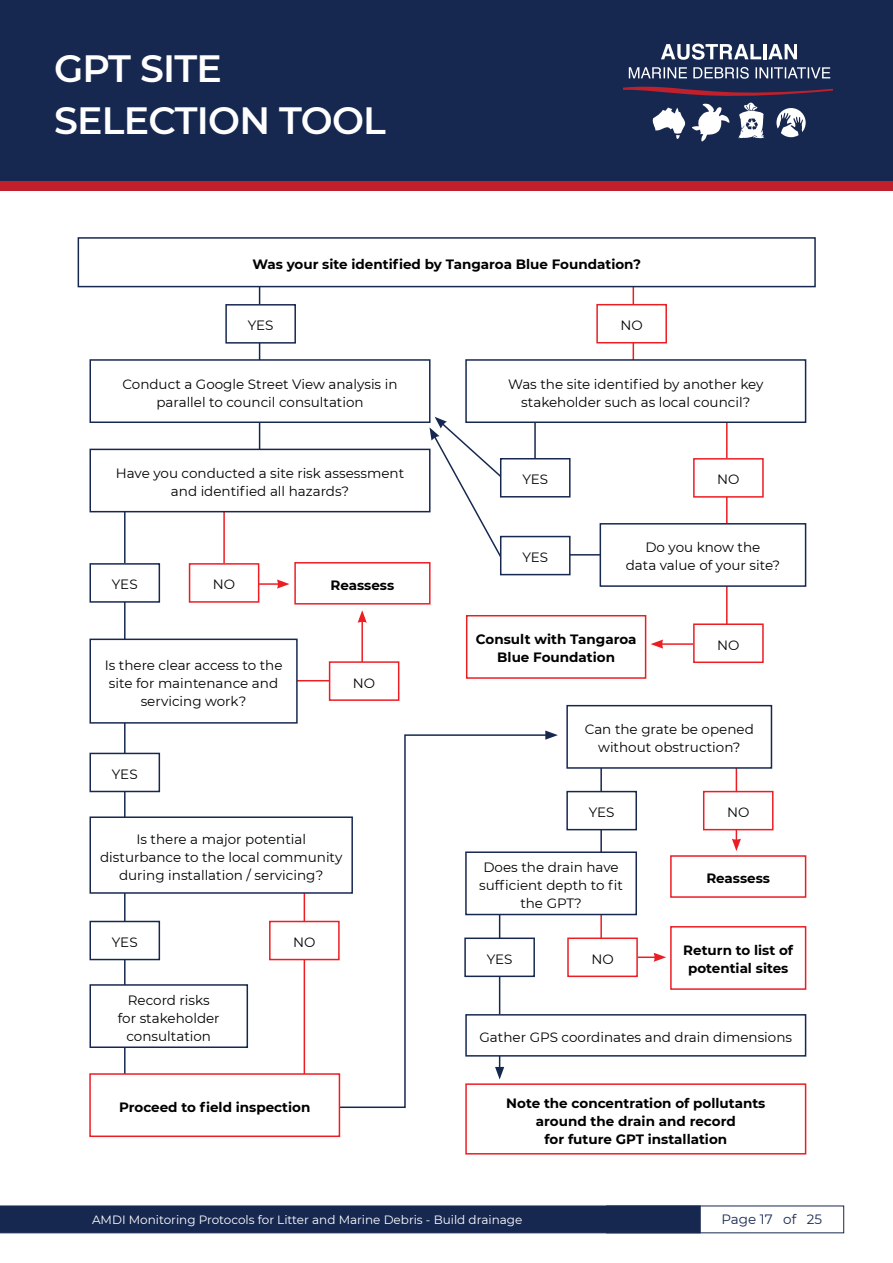
<style>
.page{position:relative;width:893px;height:1263px;background:#fff}
.page>*{position:absolute;margin:0;border:0;box-sizing:border-box;transform-origin:0 0}
.t1{font:600 37.95px/51.8px "Montserrat";letter-spacing:-.02em;color:#fff}
.t2{font:13.5px/18px "Montserrat";color:#000;text-align:center}
.t3{font:700 13.5px/18px "Montserrat";color:#000;text-align:center}
.t4{font:13.5px "Montserrat";color:#172850}
.t5{font:12px "Montserrat";color:#fff}
</style>
<div class="page">
<div style="left:0;top:1205px;width:701px;height:28px;background:#172850"></div>
<div style="left:606px;top:1205px;width:238px;height:28px;border:1px solid #172850"></div>
<hr style="left:534px;top:393px;width:2px;height:85px;background:#172850">
<svg style="left:322px;top:734px;width:227px;height:375px"></svg>
<svg style="left:545px;top:730px;width:13px;height:10px"></svg>
<hr style="left:598px;top:956px;width:58px;height:2px;background:#ed1d24">
<svg style="left:654px;top:953px;width:12px;height:9px"></svg>
<hr style="left:661px;top:643px;width:58px;height:2px;background:#ed1d24">
<svg style="left:651px;top:639px;width:12px;height:10px"></svg>
<hr style="left:726px;top:393px;width:2px;height:250px;background:#ed1d23">
<hr style="left:501px;top:554px;width:154px;height:2px;background:#172850">
<hr style="left:201px;top:583px;width:78px;height:2px;background:#ed1d24">
<svg style="left:277px;top:579px;width:13px;height:10px"></svg>
<hr style="left:248px;top:680px;width:144px;height:1px;background:#ed1d24">
<svg style="left:429px;top:417px;width:79px;height:146px"></svg>
<hr style="left:259px;top:278px;width:1px;height:222px;background:#172850">
<hr style="left:124px;top:483px;width:2px;height:190px;background:#172850">
<hr style="left:124px;top:710px;width:2px;height:370px;background:#172850">
<hr style="left:223px;top:483px;width:2px;height:102px;background:#ed1d23">
<hr style="left:361px;top:621px;width:2px;height:61px;background:#ed1d24">
<svg style="left:358px;top:610px;width:9px;height:13px"></svg>
<hr style="left:304px;top:878px;width:1px;height:210px;background:#ed1d23">
<hr style="left:499px;top:898px;width:1px;height:171px;background:#172850">
<svg style="left:495px;top:1067px;width:9px;height:12px"></svg>
<hr style="left:600px;top:756px;width:2px;height:125px;background:#172850">
<hr style="left:600px;top:898px;width:2px;height:59px;background:#ed1d23">
<hr style="left:736px;top:756px;width:1px;height:85px;background:#ed1d24">
<svg style="left:732px;top:839px;width:9px;height:12px"></svg>
<hr style="left:633px;top:278px;width:1px;height:138px;background:#ed1d23">
<div style="left:0;top:11px;width:893px;height:180px;background:#c0202c"></div>
<div style="left:0;top:0;width:893px;height:180px;background:#172850"></div>
<div style="left:0;top:0;width:893px;height:181px;border:1px solid #172850"></div>
<svg style="left:623px;top:44px;width:210px;height:97px"></svg>
<div style="left:78px;top:238px;width:737px;height:49px;background:#fff"></div>
<div style="left:78px;top:237px;width:738px;height:50px;border:2px solid #172850"></div>
<div style="left:90px;top:360px;width:340px;height:62px;background:#fff"></div>
<div style="left:89px;top:359px;width:341px;height:64px;border:2px solid #172850"></div>
<div style="left:90px;top:449px;width:340px;height:63px;background:#fff"></div>
<div style="left:89px;top:449px;width:341px;height:63px;border:2px solid #172850"></div>
<div style="left:90px;top:639px;width:207px;height:84px;background:#fff"></div>
<div style="left:89px;top:639px;width:209px;height:85px;border:2px solid #172850"></div>
<div style="left:90px;top:817px;width:262px;height:76px;background:#fff"></div>
<div style="left:89px;top:816px;width:264px;height:78px;border:2px solid #172850"></div>
<div style="left:90px;top:985px;width:157px;height:62px;background:#fff"></div>
<div style="left:89px;top:984px;width:159px;height:64px;border:2px solid #172850"></div>
<div style="left:90px;top:1074px;width:249px;height:62px;background:#fff"></div>
<div style="left:89px;top:1073px;width:251px;height:64px;border:2px solid #ed1d24"></div>
<div style="left:466px;top:1084px;width:340px;height:70px;background:#fff"></div>
<div style="left:465px;top:1083px;width:341px;height:71px;border:2px solid #ed1d24"></div>
<div style="left:670px;top:926px;width:136px;height:64px;border:2px solid #ed1d24"></div>
<div style="left:670px;top:855px;width:136px;height:43px;border:2px solid #ed1d24"></div>
<div style="left:294px;top:562px;width:136px;height:42px;border:2px solid #ed1d24"></div>
<div style="left:466px;top:852px;width:170px;height:62px;background:#fff"></div>
<div style="left:465px;top:851px;width:172px;height:64px;border:2px solid #172850"></div>
<div style="left:466px;top:1015px;width:340px;height:41px;background:#fff"></div>
<div style="left:465px;top:1014px;width:341px;height:42px;border:2px solid #172850"></div>
<div style="left:566px;top:705px;width:206px;height:64px;border:2px solid #172850"></div>
<div style="left:90px;top:564px;width:69px;height:38px;background:#fff"></div>
<div style="left:89px;top:563px;width:71px;height:40px;border:2px solid #172850"></div>
<div style="left:226px;top:305px;width:69px;height:38px;background:#fff"></div>
<div style="left:225px;top:304px;width:71px;height:40px;border:2px solid #172850"></div>
<div style="left:90px;top:753px;width:69px;height:38px;background:#fff"></div>
<div style="left:89px;top:753px;width:71px;height:39px;border:2px solid #172850"></div>
<div style="left:90px;top:921px;width:69px;height:38px;background:#fff"></div>
<div style="left:89px;top:921px;width:71px;height:39px;border:2px solid #172850"></div>
<div style="left:465px;top:938px;width:69px;height:38px;background:#fff"></div>
<div style="left:464px;top:937px;width:71px;height:40px;border:2px solid #172850"></div>
<div style="left:567px;top:791px;width:69px;height:39px;background:#fff"></div>
<div style="left:566px;top:791px;width:71px;height:39px;border:2px solid #172850"></div>
<div style="left:190px;top:564px;width:69px;height:38px;background:#fff"></div>
<div style="left:189px;top:563px;width:70px;height:40px;border:2px solid #ed1d23"></div>
<div style="left:330px;top:662px;width:69px;height:38px;background:#fff"></div>
<div style="left:329px;top:661px;width:70px;height:40px;border:2px solid #ed1d23"></div>
<div style="left:501px;top:536px;width:69px;height:39px;background:#fff"></div>
<div style="left:500px;top:536px;width:71px;height:39px;border:2px solid #172850"></div>
<div style="left:501px;top:459px;width:69px;height:38px;background:#fff"></div>
<div style="left:500px;top:458px;width:71px;height:39px;border:2px solid #172850"></div>
<div style="left:694px;top:459px;width:69px;height:38px;background:#fff"></div>
<div style="left:693px;top:458px;width:71px;height:40px;border:2px solid #ed1d23"></div>
<div style="left:694px;top:624px;width:69px;height:38px;background:#fff"></div>
<div style="left:693px;top:623px;width:71px;height:40px;border:2px solid #ed1d23"></div>
<div style="left:270px;top:921px;width:69px;height:38px;background:#fff"></div>
<div style="left:269px;top:921px;width:71px;height:39px;border:2px solid #ed1d23"></div>
<div style="left:568px;top:938px;width:69px;height:38px;background:#fff"></div>
<div style="left:567px;top:937px;width:71px;height:40px;border:2px solid #ed1d23"></div>
<div style="left:704px;top:791px;width:69px;height:39px;background:#fff"></div>
<div style="left:703px;top:791px;width:70px;height:39px;border:2px solid #ed1d23"></div>
<div style="left:597px;top:305px;width:69px;height:38px;background:#fff"></div>
<div style="left:596px;top:304px;width:71px;height:39px;border:2px solid #ed1d23"></div>
<div style="left:600px;top:524px;width:206px;height:62px;background:#fff"></div>
<div style="left:600px;top:523px;width:206px;height:64px;border:2px solid #172850"></div>
<div style="left:466px;top:615px;width:180px;height:64px;border:2px solid #ed1d24"></div>
<div style="left:466px;top:360px;width:340px;height:62px;background:#fff"></div>
<div style="left:465px;top:359px;width:341px;height:64px;border:2px solid #172850"></div>
<h1 class="t1" style="left:54px;top:41px;width:333px">GPT SITE<br>SELECTION TOOL</h1>
<p class="t3" style="left:252px;top:254px;width:390px">Was your site identified by Tangaroa Blue Foundation?</p>
<p class="t2" style="left:248px;top:316px;width:27px">YES</p>
<p class="t2" style="left:122px;top:374px;width:277px">Conduct a Google Street View analysis in parallel to council consultation</p>
<p class="t2" style="left:116px;top:464px;width:290px">Have you conducted a site risk assessment and identified all hazards?</p>
<p class="t2" style="left:112px;top:575px;width:27px">YES</p>
<p class="t2" style="left:213px;top:575px;width:24px">NO</p>
<p class="t2" style="left:105px;top:655px;width:179px">Is there clear access to the site for maintenance and servicing work?</p>
<p class="t2" style="left:112px;top:765px;width:27px">YES</p>
<p class="t3" style="left:331px;top:575px;width:65px">Reassess</p>
<p class="t2" style="left:353px;top:673px;width:24px">NO</p>
<p class="t2" style="left:100px;top:829px;width:244px">Is there a major potential disturbance to the local community during installation / servicing?</p>
<p class="t2" style="left:112px;top:933px;width:27px">YES</p>
<p class="t2" style="left:118px;top:990px;width:103px">Record risks for stakeholder consultation</p>
<p class="t2" style="left:293px;top:933px;width:24px">NO</p>
<p class="t2" style="left:620px;top:316px;width:24px">NO</p>
<p class="t2" style="left:508px;top:374px;width:257px">Was the site identified by another key stakeholder such as local council?</p>
<p class="t2" style="left:522px;top:470px;width:27px">YES</p>
<p class="t2" style="left:717px;top:470px;width:24px">NO</p>
<p class="t2" style="left:522px;top:548px;width:27px">YES</p>
<p class="t2" style="left:626px;top:538px;width:156px">Do you know the<br>data value of your site?</p>
<p class="t3" style="left:476px;top:630px;width:162px">Consult with Tangaroa<br>Blue Foundation</p>
<p class="t2" style="left:717px;top:635px;width:24px">NO</p>
<p class="t2" style="left:585px;top:720px;width:171px">Can the grate be opened without obstruction?</p>
<p class="t2" style="left:589px;top:803px;width:27px">YES</p>
<p class="t2" style="left:479px;top:858px;width:145px">Does the drain have sufficient depth to fit the GPT?</p>
<p class="t2" style="left:487px;top:949px;width:27px">YES</p>
<p class="t2" style="left:591px;top:949px;width:24px">NO</p>
<p class="t2" style="left:727px;top:803px;width:24px">NO</p>
<p class="t3" style="left:706px;top:868px;width:65px">Reassess</p>
<p class="t3" style="left:683px;top:941px;width:111px">Return to list of potential sites</p>
<p class="t2" style="left:479px;top:1027px;width:314px">Gather GPS coordinates and drain dimensions</p>
<p class="t3" style="left:119px;top:1097px;width:193px">Proceed to field inspection</p>
<p class="t3" style="left:506px;top:1093px;width:261px">Note the concentration of pollutants around the drain and record<br>for future GPT installation</p>
<p class="t5" style="left:92px;top:1211px;width:432px">AMDI Monitoring Protocols for Litter and Marine Debris - Build drainage</p>
<p class="t4" style="left:721px;top:1210px;width:102px">Page 17 of 25</p>
</div>
